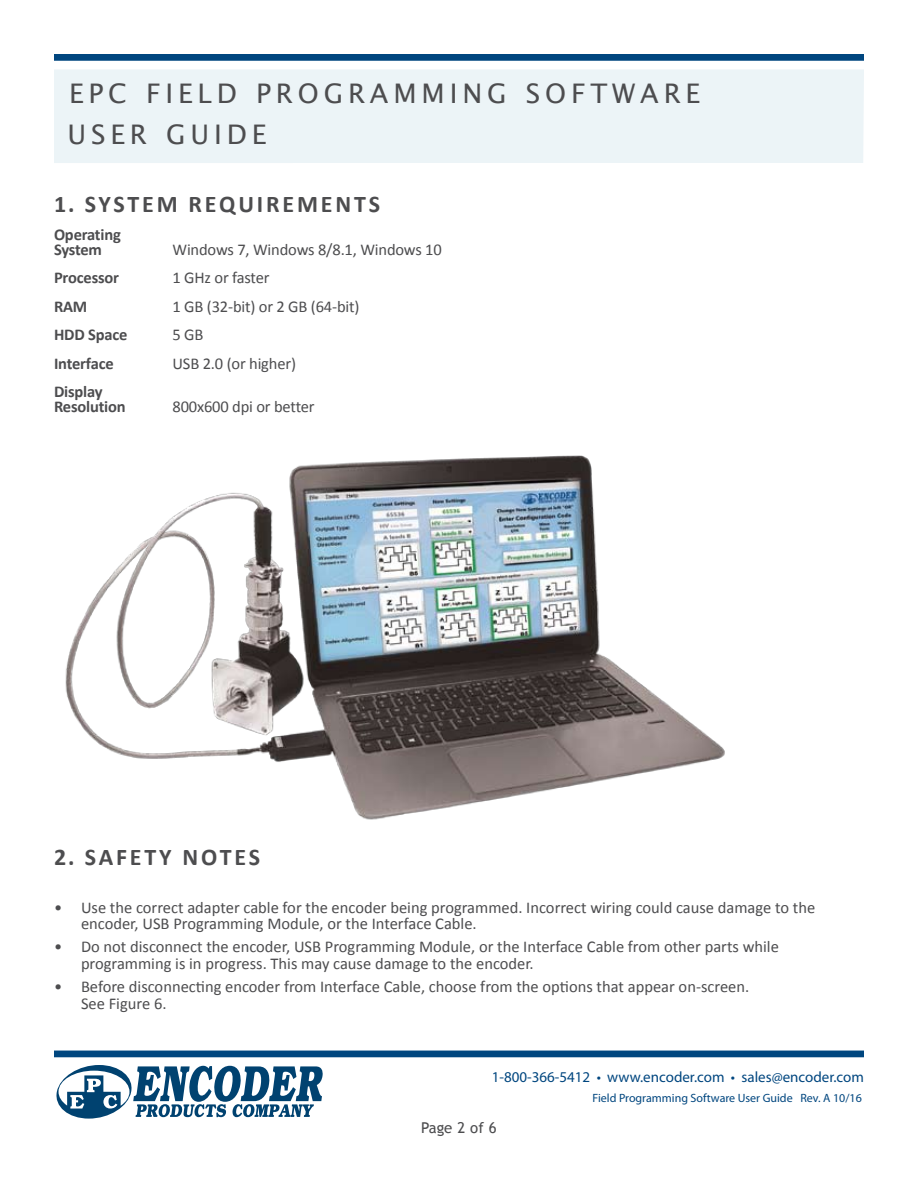
<style>
.page{position:relative;width:918px;height:1188px;background:#fff}
.page>*{position:absolute;margin:0;border:0;box-sizing:border-box;transform-origin:0 0}
.t1{font:27px/40.5px "Lucida Sans Unicode";letter-spacing:.18em;color:#4d4d4f}
.t2{font:700 24px "Calibri";letter-spacing:.12em;color:#4d4d4f}
.t3{font:16.5px/16.5px "Calibri";color:#4d4d4f}
.t4{font:700 16.5px/15px "Calibri";letter-spacing:-.01em;color:#4d4d4f}
.t5{font:15px "Myriad Pro";color:#00467f}
.t6{font:15px "Trebuchet MS";color:#4d4d4f}
.t7{font:12px "Myriad Pro";color:#00467f}
</style>
<div class="page">
<div style="left:54px;top:69px;width:810px;height:94px;background:#ecf4f7"></div>
<div style="left:54px;top:54px;width:810px;height:7px;background:#00467f"></div>
<div style="left:54px;top:1051px;width:810px;height:6px;background:#00467f"></div>
<svg style="left:56px;top:1065px;width:267px;height:54px"></svg>
<img style="left:65px;top:455px;width:660px;height:365px">
<h1 class="t1" style="left:68px;top:74px;width:614px">EPC FIE LD PROGRAMMING SOF TWARE<br>USER</h1>
<h1 class="t1" style="left:166px;top:114px;width:99px">GU IDE</h1>
<h2 class="t2" style="left:54px;top:188px;width:326px">1. System Requirements</h2>
<p class="t4" style="left:54px;top:227px;width:68px">Operating<br>System</p>
<p class="t3" style="left:173px;top:241px;width:271px">Windows 7, Windows 8/8.1, Windows 10</p>
<p class="t4" style="left:54px;top:271px;width:67px">Processor</p>
<p class="t3" style="left:173px;top:270px;width:99px">1 GHz or faster</p>
<p class="t4" style="left:54px;top:299px;width:33px">RAM</p>
<p class="t3" style="left:173px;top:298px;width:189px">1 GB (32-bit) or 2 GB (64-bit)</p>
<p class="t4" style="left:54px;top:327px;width:75px">HDD Space</p>
<p class="t3" style="left:173px;top:327px;width:32px">5 GB</p>
<p class="t4" style="left:54px;top:356px;width:61px">Interface</p>
<p class="t3" style="left:173px;top:355px;width:125px">USB 2.0 (or higher)</p>
<p class="t4" style="left:54px;top:384px;width:73px">Display<br>Resolution</p>
<p class="t3" style="left:173px;top:399px;width:144px">800x600 dpi or better</p>
<h2 class="t2" style="left:54px;top:841px;width:206px">2. Safety Notes</h2>
<p class="t3" style="left:81px;top:899px;width:736px;text-indent:-27px">• Use the correct adapter cable for the encoder being programmed. Incorrect wiring could cause damage to the encoder, USB Programming Module, or the Interface Cable.</p>
<p class="t3" style="left:81px;top:939px;width:699px;text-indent:-27px">• Do not disconnect the encoder, USB Programming Module, or the Interface Cable from other parts while programming is in progress. This may cause damage to the encoder.</p>
<p class="t3" style="left:81px;top:979px;width:670px;text-indent:-27px">• Before disconnecting encoder from Interface Cable, choose from the options that appear on-screen.<br>See Figure 6.</p>
<p class="t5" style="left:492px;top:1068px;width:374px">1-800-366-5412 • www.encoder.com • sales@encoder.com</p>
<p class="t7" style="left:593px;top:1091px;width:271px">Field Programming Software User Guide Rev. A 10/16</p>
<p class="t6" style="left:421px;top:1119px;width:77px">Page 2 of 6</p>
</div>
